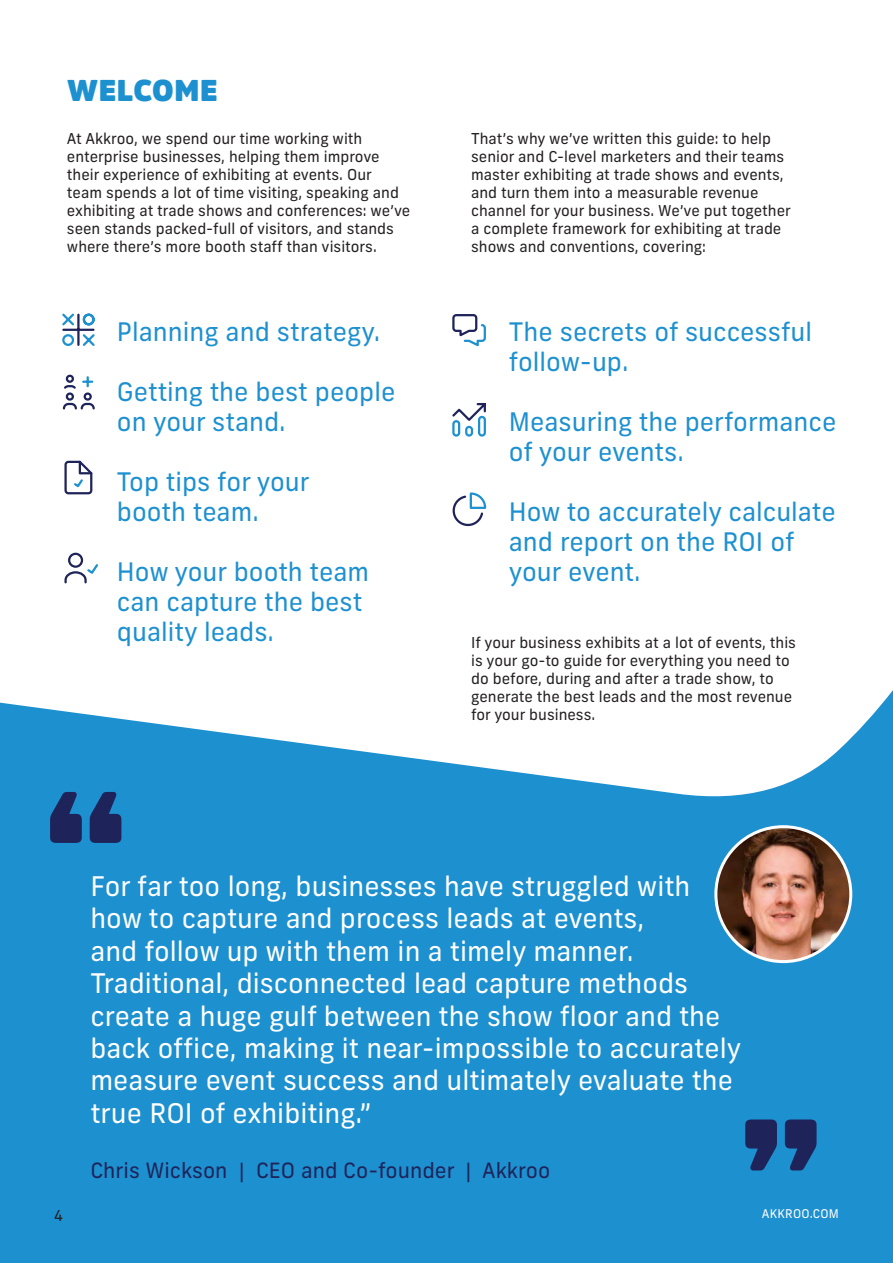
<style>
.page{position:relative;width:893px;height:1263px;background:#fff}
.page>*{position:absolute;margin:0;border:0;box-sizing:border-box;transform-origin:0 0}
.t1{font:900 165px "Amsi Pro";color:#1e245a}
.t2{font:900 30px "Amsi Pro";letter-spacing:.02em;color:#1d90d0}
.t3{font:27px/32.4px "Frank New";color:#fff}
.t4{font:25.5px/30px "Frank New";color:#1d90d0}
.t5{font:21px "Frank New";color:#1e245a}
.t6{font:15px/18px "Frank New";color:#231f20}
.t7{font:12px "Frank New";letter-spacing:.02em;color:#fff}
</style>
<div class="page">
<svg style="left:0;top:691px;width:893px;height:572px;background:#369cd5"></svg>
<img style="left:716px;top:827px;width:135px;height:134px;border-radius:67px">
<div style="left:714px;top:825px;width:138px;height:138px;border:3px solid #fff;border-radius:50%"></div>
<svg style="left:62px;top:313px;width:33px;height:33px"></svg>
<svg style="left:62px;top:374px;width:33px;height:36px"></svg>
<svg style="left:64px;top:460px;width:29px;height:35px"></svg>
<svg style="left:64px;top:552px;width:34px;height:32px"></svg>
<svg style="left:452px;top:314px;width:34px;height:33px"></svg>
<svg style="left:452px;top:403px;width:34px;height:34px"></svg>
<svg style="left:452px;top:492px;width:35px;height:35px"></svg>
<img style="left:892px;top:690px;width:1px;height:163px">
<p class="t2" style="left:67px;top:69px;width:152px">WELCOME</p>
<p class="t6" style="left:67px;top:129px;width:345px">At Akkroo, we spend our time working with enterprise businesses, helping them improve their experience of exhibiting at events. Our team spends a lot of time visiting, speaking and exhibiting at trade shows and conferences: we’ve seen stands packed-full of visitors, and stands where there’s more booth staff than visitors.</p>
<p class="t4" style="left:117px;top:317px;width:265px">Planning and strategy.</p>
<p class="t4" style="left:117px;top:377px;width:280px">Getting the best people on your stand.</p>
<p class="t4" style="left:117px;top:467px;width:194px">Top tips for your booth team.</p>
<p class="t4" style="left:117px;top:557px;width:254px">How your booth team can capture the best quality leads.</p>
<p class="t1" style="left:43px;top:737px;width:87px">‘‘</p>
<p class="t6" style="left:471px;top:129px;width:321px">That’s why we’ve written this guide: to help senior and C-level marketers and their teams master exhibiting at trade shows and events, and turn them into a measurable revenue channel for your business. We’ve put together a complete framework for exhibiting at trade shows and conventions, covering:</p>
<p class="t4" style="left:509px;top:317px;width:305px">The secrets of successful follow-up.</p>
<p class="t4" style="left:509px;top:407px;width:329px">Measuring the performance of your events.</p>
<p class="t4" style="left:509px;top:497px;width:328px">How to accurately calculate and report on the ROI of your event.</p>
<p class="t6" style="left:471px;top:633px;width:326px">If your business exhibits at a lot of events, this is your go-to guide for everything you need to do before, during and after a trade show, to generate the best leads and the most revenue for your business.</p>
<p class="t6" style="left:54px;top:1206px;width:11px">4</p>
<p class="t3" style="left:90px;top:870px;width:652px">For far too long, businesses have struggled with how to capture and process leads at events,<br>and follow up with them in a timely manner.<br>Traditional, disconnected lead capture methods create a huge gulf between the show floor and the back office, making it near-impossible to accurately measure event success and ultimately evaluate the true ROI of exhibiting.”</p>
<p class="t5" style="left:90px;top:1158px;width:461px">Chris Wickson | CEO and Co-founder | Akkroo</p>
<p class="t1" style="left:824px;top:1225px;width:87px;rotate:-180deg">‘‘</p>
<p class="t7" style="left:762px;top:1206px;width:79px">AKKROO.COM</p>
</div>
